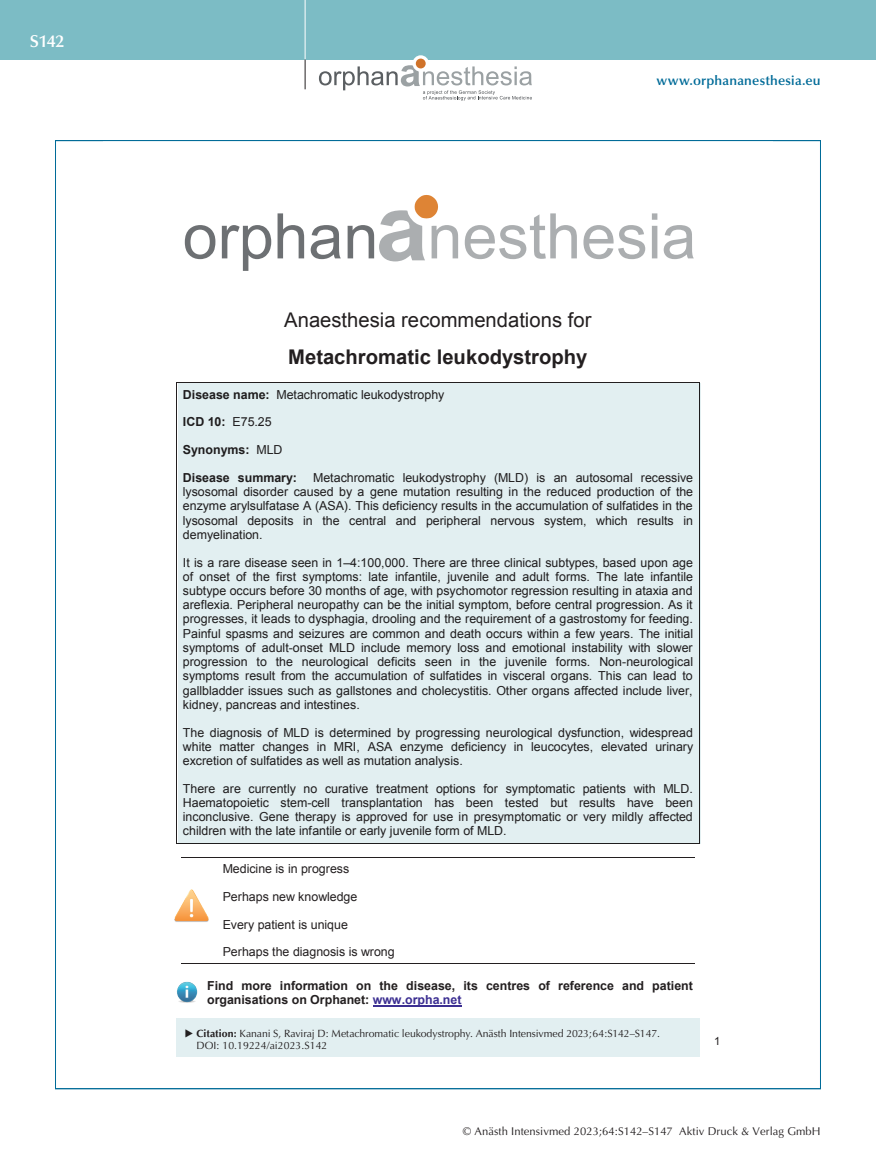
<style>
.page{position:relative;width:876px;height:1174px;background:#fff}
.page>*{position:absolute;margin:0;border:0;box-sizing:border-box;transform-origin:0 0}
.t1{font:62.85px "Arial";color:#abaeb0}
.t2{font:20.25px "Arial";color:#231f20}
.t3{font:700 20.25px "Arial";color:#231f20}
.t4{font:600 17.25px "Optima";color:#fff}
.t5{font:600 13.5px "Optima";letter-spacing:.015em;color:#006b98}
.t6{font:12.45px/14.2px "Arial";color:#231f20;text-align:justify}
.t7{font:700 12.45px/14.1px "Arial";color:#231f20}
.t8{font:11.25px "Optima";letter-spacing:.005em;color:#231f20}
.t9{font:11.25px "Arial";color:#231f20}
.t10{font:10.5px/12px "Optima";color:#231f20}
.s1{color:#6d7073}
.s2{font-weight:700;font-size:94.2px}
.s3{font-weight:700}
.s4{font-weight:400}
.s5{color:#3c2f92}
</style>
<div class="page">
<div style="left:0;top:0;width:876px;height:60px;background:#7cbcc5"></div>
<hr style="left:305px;top:0;width:1px;height:60px;background:#fff">
<svg style="left:305px;top:60px;width:1px;height:29px"></svg>
<svg style="left:412px;top:55px;width:17px;height:17px"></svg>
<div style="left:416px;top:59px;width:10px;height:9px;background:#d0732a;border-radius:50%"></div>
<svg style="left:319px;top:65px;width:213px;height:35px"></svg>
<svg style="left:414px;top:195px;width:24px;height:24px"></svg>
<img style="left:177px;top:981px;width:21px;height:22px">
<hr style="left:177px;top:382px;width:522px;height:1px;background:#231f20">
<hr style="left:177px;top:842px;width:522px;height:1px;background:#231f20">
<svg style="left:176px;top:382px;width:1px;height:461px"></svg>
<hr style="left:181px;top:856px;width:514px;height:1px;background:#231f20">
<hr style="left:181px;top:963px;width:514px;height:1px;background:#231f20">
<hr style="left:373px;top:1005px;width:88px;height:1px;background:#3c2f92">
<svg style="left:174px;top:889px;width:35px;height:33px"></svg>
<div style="left:178px;top:383px;width:522px;height:460px;background:#e2eff1"></div>
<div style="left:176px;top:1018px;width:523px;height:39px;background:#e2eff1"></div>
<h3 class="t4" style="left:30px;top:31px;width:36px">S142</h3>
<p class="t5" style="left:656px;top:73px;width:166px">www.orphananesthesia.eu</p>
<h1 class="t1" style="left:183px;top:195px;width:515px"><span class="s1">orphan</span><span class="s2">a</span>nesthesia</h1>
<h2 class="t2" style="left:284px;top:307px;width:309px">Anaesthesia recommendations for</h2>
<h2 class="t3" style="left:288px;top:343px;width:301px">Metachromatic leukodystrophy</h2>
<p class="t6" style="left:183px;top:387px;width:263px"><span class="s3">Disease name:</span> Metachromatic leukodystrophy</p>
<p class="t7" style="left:183px;top:415px;width:90px">ICD 10: <span class="s4">E75.25</span></p>
<p class="t7" style="left:183px;top:443px;width:101px">Synonyms: <span class="s4">MLD</span></p>
<p class="t7" style="left:183px;top:471px;width:115px">Disease summary:</p>
<p class="t6" style="left:183px;top:470px;width:512px;text-indent:130px">Metachromatic leukodystrophy (MLD) is an autosomal recessive lysosomal disorder caused by a gene mutation resulting in the reduced production of the enzyme arylsulfatase A (ASA). This deficiency results in the accumulation of sulfatides in the lysosomal deposits in the central and peripheral nervous system, which results in demyelination.</p>
<p class="t6" style="left:183px;top:555px;width:512px">It is a rare disease seen in 1–4:100,000. There are three clinical subtypes, based upon age of onset of the first symptoms: late infantile, juvenile and adult forms. The late infantile subtype occurs before 30 months of age, with psychomotor regression resulting in ataxia and areflexia. Peripheral neuropathy can be the initial symptom, before central progression. As it progresses, it leads to dysphagia, drooling and the requirement of a gastrostomy for feeding.<br>Painful spasms and seizures are common and death occurs within a few years. The initial symptoms of adult-onset MLD include memory loss and emotional instability with slower progression to the neurological deficits seen in the juvenile forms. Non-neurological symptoms result from the accumulation of sulfatides in visceral organs. This can lead to gallbladder issues such as gallstones and cholecystitis. Other organs affected include liver, kidney, pancreas and intestines.</p>
<p class="t6" style="left:183px;top:725px;width:512px">The diagnosis of MLD is determined by progressing neurological dysfunction, widespread white matter changes in MRI, ASA enzyme deficiency in leucocytes, elevated urinary excretion of sulfatides as well as mutation analysis.</p>
<p class="t6" style="left:183px;top:781px;width:511px">There are currently no curative treatment options for symptomatic patients with MLD.<br>Haematopoietic stem-cell transplantation has been tested but results have been inconclusive. Gene therapy is approved for use in presymptomatic or very mildly affected children with the late infantile or early juvenile form of MLD.</p>
<p class="t6" style="left:223px;top:862px;width:128px">Medicine is in progress</p>
<p class="t6" style="left:223px;top:889px;width:136px">Perhaps new knowledge</p>
<p class="t6" style="left:223px;top:917px;width:127px">Every patient is unique</p>
<p class="t6" style="left:223px;top:945px;width:173px">Perhaps the diagnosis is wrong</p>
<p class="t7" style="left:207px;top:979px;width:487px">Find more information on the disease, its centres of reference and patient organisations on Orphanet: <span class="s5">www.orpha.net</span></p>
<p class="t10" style="left:197px;top:1027px;width:465px"><span class="s3">Citation:</span> Kanani S, Raviraj D: Metachromatic leukodystrophy. Anästh Intensivmed 2023;64:S142–S147.<br>DOI: 10.19224/ai2023.S142</p>
<p class="t9" style="left:714px;top:1033px;width:8px">1</p>
<p class="t8" style="left:463px;top:1125px;width:359px">© Anästh Intensivmed 2023;64:S142–S147 Aktiv Druck &amp; Verlag GmbH</p>
</div>
